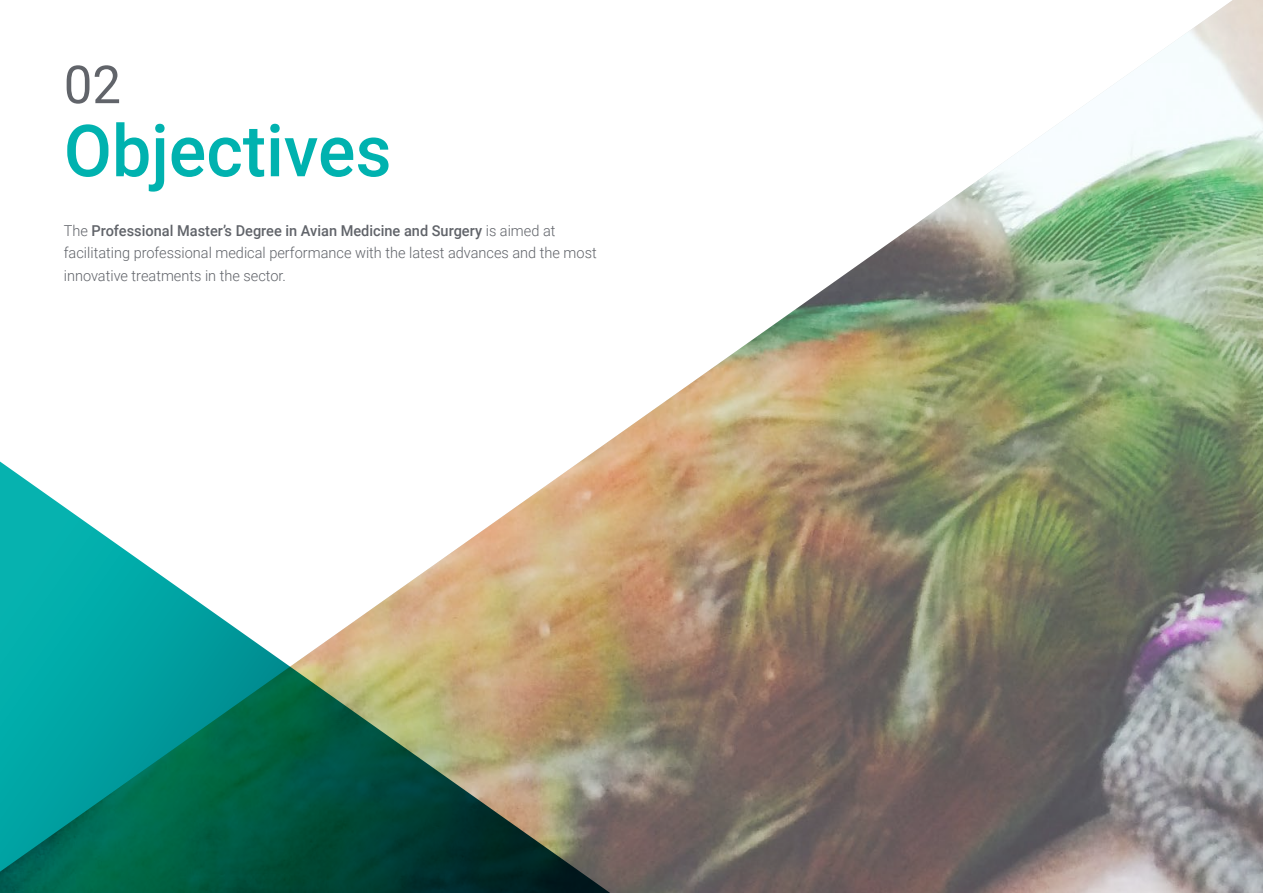
<style>
.page{position:relative;width:1263px;height:893px;background:#fff}
.page>*{position:absolute;margin:0;border:0;box-sizing:border-box;transform-origin:0 0}
.t1{font:500 72px "Roboto";color:#00b2af}
.t2{font:52.5px "Roboto";color:#61646a}
.t3{font:300 15px/22.5px "Roboto";color:#61646a}
.s1{font-weight:500}
</style>
<div class="page">
<img style="left:602px;top:0;width:661px;height:893px">
<svg style="left:0;top:446px;width:640px;height:447px"></svg>
<h2 class="t2" style="left:64px;top:48px;width:59px">02</h2>
<h1 class="t1" style="left:64px;top:100px;width:329px">Objectives</h1>
<p class="t3" style="left:64px;top:218px;width:534px">The <span class="s1">Professional Master’s Degree in Avian Medicine and Surgery</span> is aimed at facilitating professional medical performance with the latest advances and the most innovative treatments in the sector.</p>
</div>
